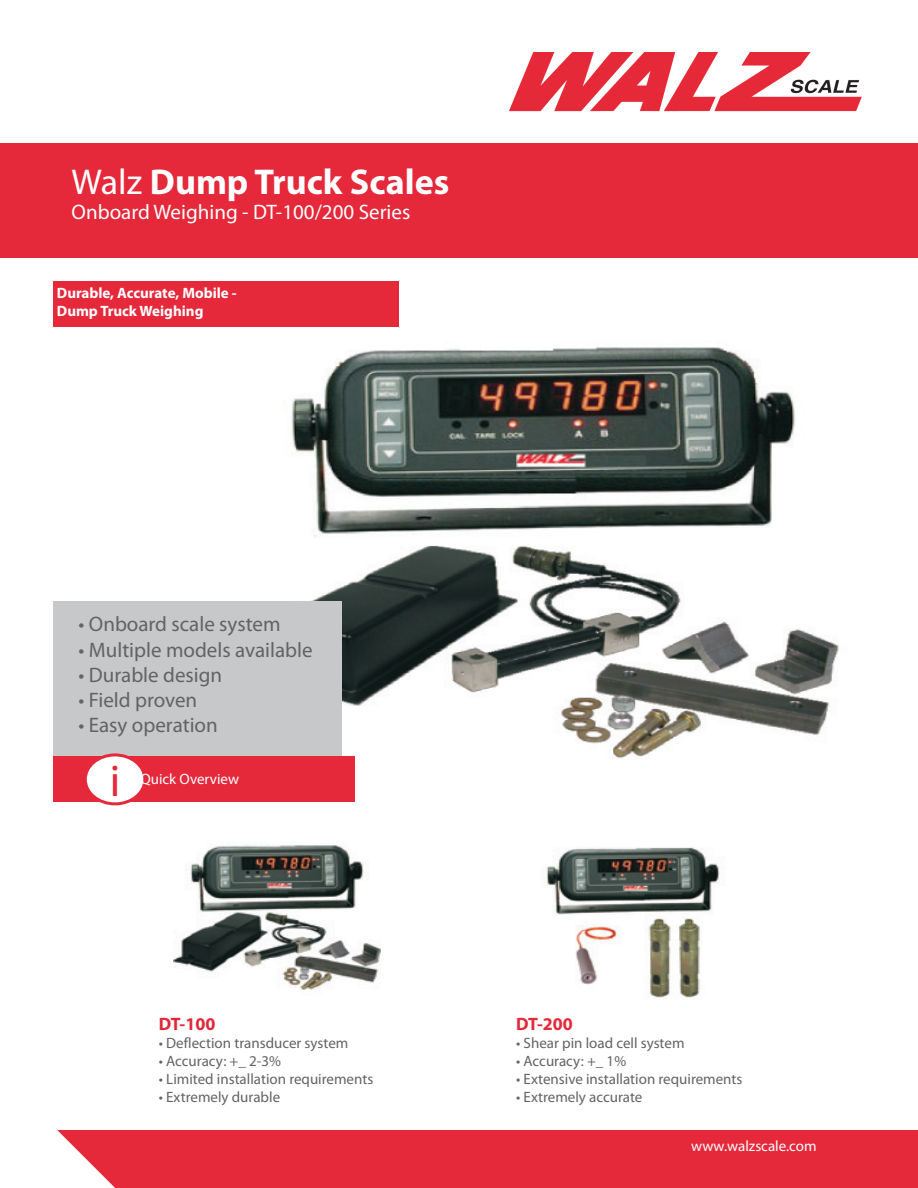
<style>
.page{position:relative;width:918px;height:1188px;background:#fff}
.page>*{position:absolute;margin:0;border:0;box-sizing:border-box;transform-origin:0 0}
.t1{font:45px "Myriad Pro";color:#e5283a}
.t2{font:700 36px "Myriad Pro";color:#fff}
.t3{font:21px "Myriad Pro";color:#636366}
.t4{font:21px "Myriad Pro";color:#fff}
.t5{font:700 18px "Myriad Pro";color:#e0283a}
.t6{font:700 18px "Myriad Pro";color:#e5283a}
.t7{font:15px "Myriad Pro";color:#636366}
.t8{font:700 15px "Myriad Pro";color:#fff}
.t9{font:15px "Myriad Pro";color:#fff}
.s1{font-weight:400}
</style>
<div class="page">
<img style="left:291px;top:287px;width:548px;height:471px">
<div style="left:53px;top:282px;width:345px;height:45px;background:#e5283a"></div>
<div style="left:53px;top:601px;width:289px;height:187px;background:#c7c8ca"></div>
<div style="left:53px;top:757px;width:302px;height:45px;background:#e5283a"></div>
<div style="left:85px;top:755px;width:60px;height:49px;background:#fff;border-radius:50%"></div>
<div style="left:84px;top:753px;width:62px;height:52px;border:3px solid #e5283a;border-radius:50%"></div>
<div style="left:0;top:143px;width:918px;height:114px;background:#e5283a"></div>
<div style="left:0;top:1131px;width:918px;height:57px;background:#e5283a"></div>
<svg style="left:0;top:1130px;width:115px;height:58px"></svg>
<img style="left:174px;top:845px;width:206px;height:145px">
<img style="left:545px;top:847px;width:175px;height:152px">
<img style="left:510px;top:52px;width:352px;height:60px">
<p class="t2" style="left:72px;top:158px;width:379px"><span class="s1">Walz</span> Dump Truck Scales</p>
<p class="t4" style="left:72px;top:199px;width:340px">Onboard Weighing - DT-100/200 Series</p>
<p class="t8" style="left:57px;top:284px;width:181px">Durable, Accurate, Mobile -</p>
<p class="t8" style="left:57px;top:302px;width:148px">Dump Truck Weighing</p>
<p class="t3" style="left:79px;top:611px;width:204px">• Onboard scale system</p>
<p class="t3" style="left:79px;top:637px;width:236px">• Multiple models available</p>
<p class="t3" style="left:79px;top:662px;width:145px">• Durable design</p>
<p class="t3" style="left:79px;top:687px;width:120px">• Field proven</p>
<p class="t3" style="left:79px;top:712px;width:141px">• Easy operation</p>
<p class="t1" style="left:110px;top:753px;width:12px">i</p>
<p class="t9" style="left:140px;top:770px;width:100px">Quick Overview</p>
<p class="t5" style="left:159px;top:1012px;width:58px">DT-100</p>
<p class="t7" style="left:159px;top:1033px;width:191px">• Deflection transducer system</p>
<p class="t7" style="left:159px;top:1051px;width:124px">• Accuracy: +_ 2-3%</p>
<p class="t7" style="left:159px;top:1069px;width:216px">• Limited installation requirements</p>
<p class="t7" style="left:159px;top:1087px;width:123px">• Extremely durable</p>
<p class="t6" style="left:516px;top:1012px;width:58px">DT-200</p>
<p class="t7" style="left:516px;top:1033px;width:170px">• Shear pin load cell system</p>
<p class="t7" style="left:516px;top:1051px;width:111px">• Accuracy: +_ 1%</p>
<p class="t7" style="left:516px;top:1069px;width:228px">• Extensive installation requirements</p>
<p class="t7" style="left:516px;top:1087px;width:128px">• Extremely accurate</p>
<p class="t9" style="left:691px;top:1136px;width:127px">www.walzscale.com</p>
</div>
